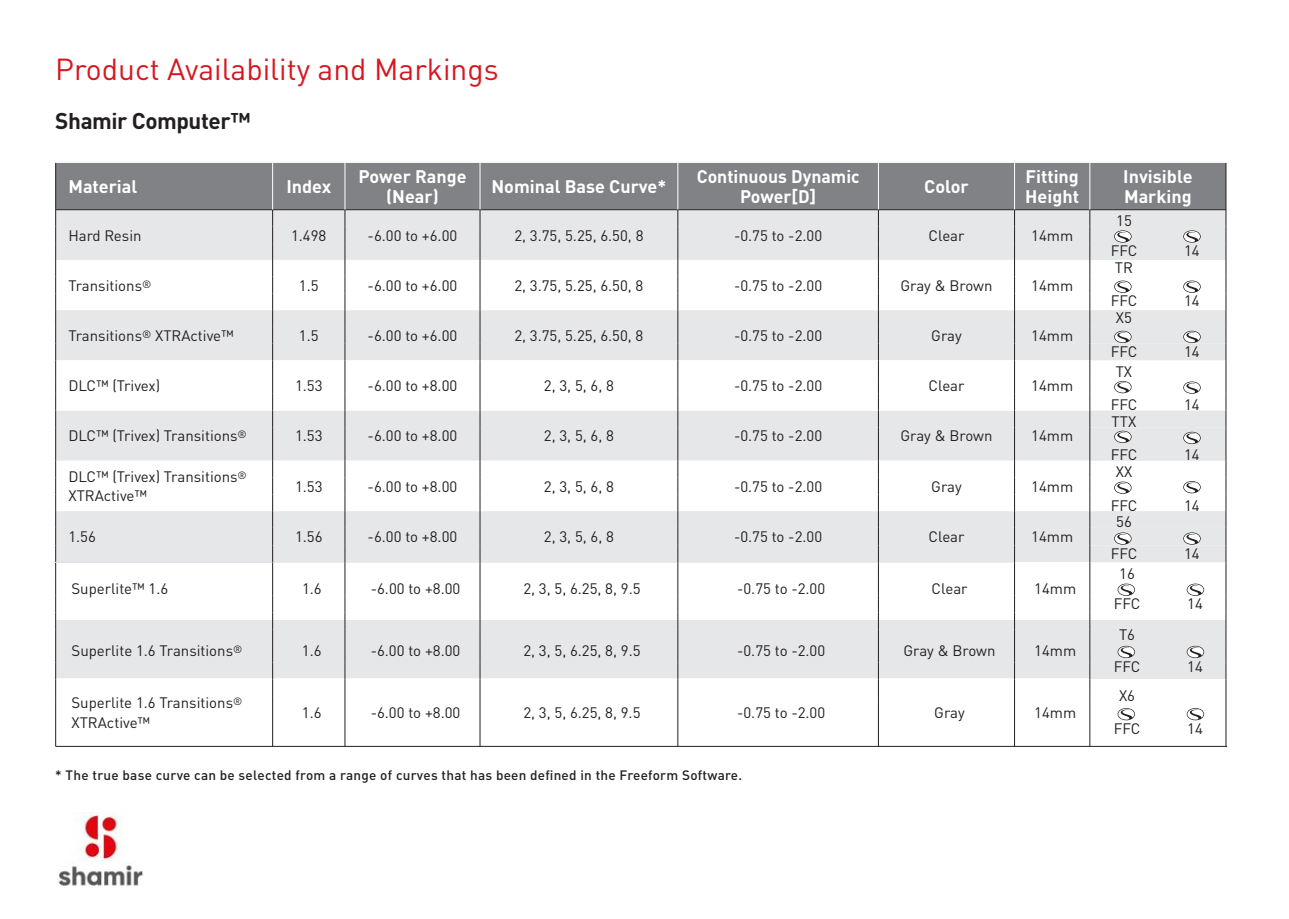
<style>
.page{position:relative;width:1289px;height:919px;background:#fff}
.page>*{position:absolute;margin:0;border:0;box-sizing:border-box;transform-origin:0 0}
.t1{font:30px "DINOT";color:#d7171f}
.t2{font:700 22.5px "DINOT";letter-spacing:-.02em;color:#231f20}
.t3{font:700 18px/19.5px "DINOT";color:#fff;text-align:center}
.t4{font:15px/30.3px "DINOT";color:#231f20;text-align:center}
.t5{font:500 13.5px "DINOT";letter-spacing:.02em;color:#231f20}
</style>
<div class="page">
<div style="left:56px;top:163px;width:1169px;height:46px;background:#808285"></div>
<div style="left:56px;top:210px;width:1033px;height:50px;background:#e6e7e9"></div>
<svg style="left:56px;top:260px;width:1149px;height:468px"></svg>
<hr style="left:55px;top:209px;width:218px;height:1px;background:#231f20">
<hr style="left:273px;top:209px;width:72px;height:1px;background:#231f20">
<hr style="left:345px;top:209px;width:135px;height:1px;background:#231f20">
<hr style="left:480px;top:209px;width:198px;height:1px;background:#231f20">
<hr style="left:678px;top:209px;width:200px;height:1px;background:#231f20">
<hr style="left:878px;top:209px;width:136px;height:1px;background:#231f20">
<hr style="left:1014px;top:209px;width:75px;height:1px;background:#231f20">
<hr style="left:1089px;top:209px;width:68px;height:1px;background:#231f20">
<hr style="left:1157px;top:209px;width:69px;height:1px;background:#231f20">
<hr style="left:273px;top:562px;width:72px;height:1px;background:#e6e7e9">
<hr style="left:345px;top:562px;width:135px;height:1px;background:#e6e7e9">
<hr style="left:480px;top:562px;width:197px;height:1px;background:#e6e7e9">
<hr style="left:678px;top:562px;width:200px;height:1px;background:#e6e7e9">
<hr style="left:878px;top:562px;width:136px;height:1px;background:#e6e7e9">
<hr style="left:1014px;top:662px;width:75px;height:1px;background:#e6e7e9">
<hr style="left:272px;top:163px;width:1px;height:46px;background:#fff">
<hr style="left:345px;top:163px;width:1px;height:46px;background:#fff">
<hr style="left:480px;top:163px;width:1px;height:46px;background:#fff">
<hr style="left:677px;top:163px;width:1px;height:46px;background:#fff">
<hr style="left:878px;top:163px;width:1px;height:46px;background:#fff">
<hr style="left:1014px;top:163px;width:1px;height:46px;background:#fff">
<hr style="left:1089px;top:163px;width:1px;height:46px;background:#fff">
<hr style="left:1089px;top:696px;width:1px;height:50px;background:#231f20">
<svg style="left:272px;top:210px;width:1px;height:486px"></svg>
<svg style="left:345px;top:210px;width:1px;height:486px"></svg>
<svg style="left:480px;top:210px;width:1px;height:486px"></svg>
<svg style="left:677px;top:210px;width:1px;height:486px"></svg>
<svg style="left:878px;top:210px;width:1px;height:486px"></svg>
<svg style="left:1014px;top:210px;width:1px;height:486px"></svg>
<hr style="left:272px;top:696px;width:1px;height:50px;background:#231f20">
<hr style="left:345px;top:696px;width:1px;height:50px;background:#231f20">
<hr style="left:480px;top:696px;width:1px;height:50px;background:#231f20">
<hr style="left:677px;top:696px;width:1px;height:50px;background:#231f20">
<hr style="left:878px;top:696px;width:1px;height:50px;background:#231f20">
<hr style="left:1014px;top:696px;width:1px;height:50px;background:#231f20">
<hr style="left:55px;top:163px;width:1px;height:46px;background:#231f20">
<hr style="left:1225px;top:163px;width:1px;height:46px;background:#231f20">
<svg style="left:55px;top:210px;width:1px;height:486px"></svg>
<hr style="left:55px;top:696px;width:1px;height:50px;background:#231f20">
<hr style="left:1225px;top:696px;width:1px;height:50px;background:#231f20">
<hr style="left:55px;top:562px;width:217px;height:1px;background:#d9d9e0">
<hr style="left:56px;top:746px;width:1171px;height:1px;background:#212324">
<svg style="left:1089px;top:210px;width:137px;height:486px"></svg>
<svg style="left:1186px;top:708px;width:18px;height:12px"></svg>
<svg style="left:1117px;top:708px;width:17px;height:12px"></svg>
<img style="left:58px;top:812px;width:86px;height:74px">
<h1 class="t1" style="left:55px;top:50px;width:445px">Product Availability and Markings</h1>
<h2 class="t2" style="left:55px;top:106px;width:197px">Shamir Computer™</h2>
<p class="t3" style="left:68px;top:176px;width:70px">Material</p>
<p class="t3" style="left:286px;top:176px;width:46px">Index</p>
<p class="t3" style="left:358px;top:167px;width:110px">Power Range (Near)</p>
<p class="t3" style="left:491px;top:176px;width:176px">Nominal Base Curve*</p>
<p class="t3" style="left:696px;top:167px;width:164px">Continuous Dynamic<br>Power[D]</p>
<p class="t3" style="left:924px;top:176px;width:46px">Color</p>
<p class="t3" style="left:1025px;top:167px;width:55px;text-align:left">Fitting<br>Height</p>
<p class="t3" style="left:1123px;top:167px;width:71px;text-align:left">Invisible<br>Marking</p>
<p class="t4" style="left:68px;top:220px;width:75px">Hard Resin</p>
<p class="t4" style="left:291px;top:220px;width:37px">1.498</p>
<p class="t4" style="left:367px;top:220px;width:91px">-6.00 to +6.00</p>
<p class="t4" style="left:514px;top:220px;width:131px">2, 3.75, 5.25, 6.50, 8</p>
<p class="t4" style="left:734px;top:220px;width:90px">-0.75 to -2.00</p>
<p class="t4" style="left:928px;top:220px;width:37px">Clear</p>
<p class="t4" style="left:1031px;top:220px;width:44px">14mm</p>
<p class="t4" style="left:1110px;top:205px;width:28px">15<br>FFC</p>
<p class="t4" style="left:1183px;top:235px;width:17px">14</p>
<p class="t4" style="left:68px;top:270px;width:84px">Transitions<sup>®</sup></p>
<p class="t4" style="left:299px;top:270px;width:21px">1.5</p>
<p class="t4" style="left:367px;top:270px;width:91px">-6.00 to +6.00</p>
<p class="t4" style="left:514px;top:270px;width:131px">2, 3.75, 5.25, 6.50, 8</p>
<p class="t4" style="left:734px;top:270px;width:90px">-0.75 to -2.00</p>
<p class="t4" style="left:900px;top:270px;width:94px">Gray &amp; Brown</p>
<p class="t4" style="left:1031px;top:270px;width:44px">14mm</p>
<p class="t4" style="left:68px;top:320px;width:167px">Transitions<sup>®</sup> XTRActive™</p>
<p class="t4" style="left:299px;top:320px;width:21px">1.5</p>
<p class="t4" style="left:367px;top:320px;width:91px">-6.00 to +6.00</p>
<p class="t4" style="left:514px;top:320px;width:131px">2, 3.75, 5.25, 6.50, 8</p>
<p class="t4" style="left:734px;top:320px;width:90px">-0.75 to -2.00</p>
<p class="t4" style="left:931px;top:320px;width:32px">Gray</p>
<p class="t4" style="left:1031px;top:320px;width:44px">14mm</p>
<p class="t4" style="left:68px;top:370px;width:93px">DLC™ (Trivex)</p>
<p class="t4" style="left:295px;top:370px;width:29px">1.53</p>
<p class="t4" style="left:367px;top:370px;width:91px">-6.00 to +8.00</p>
<p class="t4" style="left:544px;top:370px;width:71px">2, 3, 5, 6, 8</p>
<p class="t4" style="left:734px;top:370px;width:90px">-0.75 to -2.00</p>
<p class="t4" style="left:928px;top:370px;width:37px">Clear</p>
<p class="t4" style="left:1031px;top:370px;width:44px">14mm</p>
<p class="t4" style="left:68px;top:420px;width:180px">DLC™ (Trivex) Transitions<sup>®</sup></p>
<p class="t4" style="left:295px;top:420px;width:29px">1.53</p>
<p class="t4" style="left:367px;top:420px;width:91px">-6.00 to +8.00</p>
<p class="t4" style="left:544px;top:420px;width:71px">2, 3, 5, 6, 8</p>
<p class="t4" style="left:734px;top:420px;width:90px">-0.75 to -2.00</p>
<p class="t4" style="left:900px;top:420px;width:94px">Gray &amp; Brown</p>
<p class="t4" style="left:1031px;top:420px;width:44px">14mm</p>
<p class="t4" style="left:68px;top:466px;width:180px;line-height:19.5px;text-align:left">DLC™ (Trivex) Transitions<sup>®<br></sup>XTRActive™</p>
<p class="t4" style="left:295px;top:471px;width:29px">1.53</p>
<p class="t4" style="left:367px;top:471px;width:91px">-6.00 to +8.00</p>
<p class="t4" style="left:544px;top:471px;width:71px">2, 3, 5, 6, 8</p>
<p class="t4" style="left:734px;top:471px;width:90px">-0.75 to -2.00</p>
<p class="t4" style="left:931px;top:471px;width:32px">Gray</p>
<p class="t4" style="left:1031px;top:471px;width:44px">14mm</p>
<p class="t4" style="left:68px;top:521px;width:29px">1.56</p>
<p class="t4" style="left:295px;top:521px;width:29px">1.56</p>
<p class="t4" style="left:367px;top:521px;width:91px">-6.00 to +8.00</p>
<p class="t4" style="left:544px;top:521px;width:71px">2, 3, 5, 6, 8</p>
<p class="t4" style="left:734px;top:521px;width:90px">-0.75 to -2.00</p>
<p class="t4" style="left:928px;top:521px;width:37px">Clear</p>
<p class="t4" style="left:1031px;top:521px;width:44px">14mm</p>
<p class="t4" style="left:71px;top:573px;width:98px">Superlite™ 1.6</p>
<p class="t4" style="left:302px;top:573px;width:21px">1.6</p>
<p class="t4" style="left:371px;top:573px;width:91px">-6.00 to +8.00</p>
<p class="t4" style="left:523px;top:573px;width:119px">2, 3, 5, 6.25, 8, 9.5</p>
<p class="t4" style="left:737px;top:573px;width:90px">-0.75 to -2.00</p>
<p class="t4" style="left:931px;top:573px;width:37px">Clear</p>
<p class="t4" style="left:1034px;top:573px;width:44px">14mm</p>
<p class="t4" style="left:71px;top:635px;width:172px">Superlite 1.6 Transitions<sup>®</sup></p>
<p class="t4" style="left:302px;top:635px;width:21px">1.6</p>
<p class="t4" style="left:371px;top:635px;width:91px">-6.00 to +8.00</p>
<p class="t4" style="left:523px;top:635px;width:119px">2, 3, 5, 6.25, 8, 9.5</p>
<p class="t4" style="left:737px;top:635px;width:90px">-0.75 to -2.00</p>
<p class="t4" style="left:903px;top:635px;width:94px">Gray &amp; Brown</p>
<p class="t4" style="left:1034px;top:635px;width:44px">14mm</p>
<p class="t4" style="left:71px;top:693px;width:172px;line-height:19.5px;text-align:left">Superlite 1.6 Transitions<sup>®<br></sup>XTRActive™</p>
<p class="t4" style="left:302px;top:697px;width:21px">1.6</p>
<p class="t4" style="left:371px;top:697px;width:91px">-6.00 to +8.00</p>
<p class="t4" style="left:523px;top:697px;width:119px">2, 3, 5, 6.25, 8, 9.5</p>
<p class="t4" style="left:737px;top:697px;width:90px">-0.75 to -2.00</p>
<p class="t4" style="left:934px;top:697px;width:32px">Gray</p>
<p class="t4" style="left:1034px;top:697px;width:44px">14mm</p>
<p class="t5" style="left:55px;top:766px;width:688px">* The true base curve can be selected from a range of curves that has been defined in the Freeform Software.</p>
<p class="t4" style="left:1114px;top:252px;width:20px">TR</p>
<p class="t4" style="left:1110px;top:285px;width:28px">FFC</p>
<p class="t4" style="left:1183px;top:285px;width:17px">14</p>
<p class="t4" style="left:1115px;top:302px;width:18px">X5</p>
<p class="t4" style="left:1110px;top:336px;width:28px">FFC</p>
<p class="t4" style="left:1183px;top:336px;width:17px">14</p>
<p class="t4" style="left:1115px;top:356px;width:18px">TX</p>
<p class="t4" style="left:1110px;top:389px;width:28px">FFC</p>
<p class="t4" style="left:1183px;top:389px;width:17px">14</p>
<p class="t4" style="left:1111px;top:406px;width:26px">TTX</p>
<p class="t4" style="left:1110px;top:439px;width:28px">FFC</p>
<p class="t4" style="left:1183px;top:439px;width:17px">14</p>
<p class="t4" style="left:1115px;top:456px;width:18px">XX</p>
<p class="t4" style="left:1110px;top:489px;width:28px">FFC</p>
<p class="t4" style="left:1183px;top:489px;width:17px">14</p>
<p class="t4" style="left:1110px;top:506px;width:28px;line-height:31.2px">56<br>FFC</p>
<p class="t4" style="left:1113px;top:558px;width:28px">16<br>FFC</p>
<p class="t4" style="left:1118px;top:619px;width:18px">T6</p>
<p class="t4" style="left:1183px;top:537px;width:17px">14</p>
<p class="t4" style="left:1187px;top:588px;width:17px">14</p>
<p class="t4" style="left:1113px;top:650px;width:28px">FFC</p>
<p class="t4" style="left:1187px;top:650px;width:17px">14</p>
<p class="t4" style="left:1118px;top:679px;width:18px">X6</p>
<p class="t4" style="left:1113px;top:713px;width:28px">FFC</p>
<p class="t4" style="left:1187px;top:713px;width:17px">14</p>
</div>
